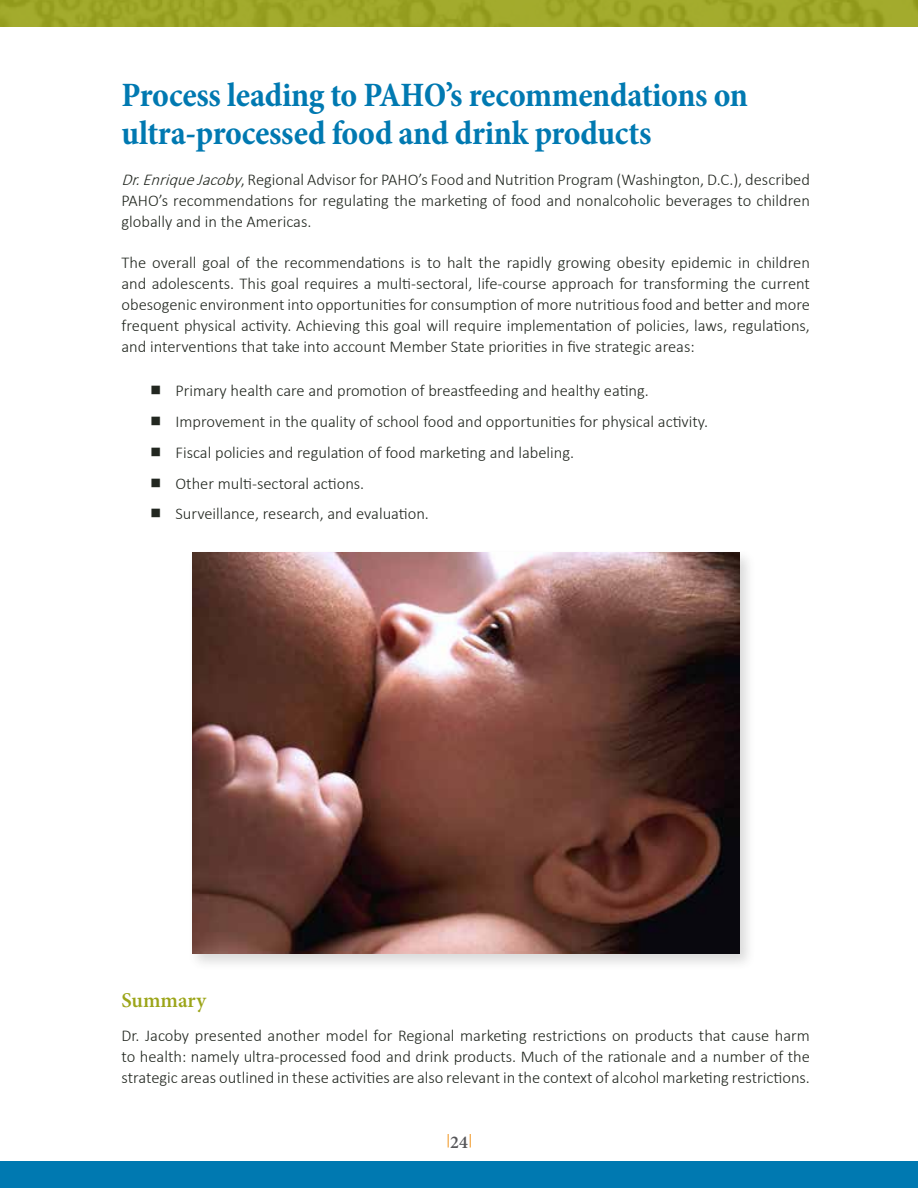
<style>
.page{position:relative;width:918px;height:1188px;background:#fff}
.page>*{position:absolute;margin:0;border:0;box-sizing:border-box;transform-origin:0 0}
.t1{font:700 condensed 34.5px/37.5px "Minion Pro";letter-spacing:-.01em;color:#0079b1}
.t2{font:600 21px "Minion Pro";color:#9ca519}
.t3{font:600 18px "Minion Pro";color:#565659}
.t4{font:300 16.5px/21px "Calibri";color:#222720;text-align:justify}
.s1{font-style:italic}
</style>
<div class="page">
<div style="left:0;top:1161px;width:918px;height:27px;background:#0079b1"></div>
<img style="left:0;top:0;width:918px;height:27px">
<svg style="left:470px;top:1134px;width:1px;height:14px"></svg>
<svg style="left:448px;top:1134px;width:1px;height:14px"></svg>
<div style="left:188px;top:548px;width:568px;height:423px;background:#404040;opacity:.2"></div>
<img style="left:192px;top:553px;width:547px;height:401px">
<h1 class="t1" style="left:122px;top:76px;width:628px">Process leading to PAHO’s recommendations on ultra-processed food and drink products</h1>
<p class="t4" style="left:121px;top:169px;width:690px"><span class="s1">Dr.EnriqueJacoby</span>, Regional Advisor for PAHO’s Food and Nutrition Program (Washington, D.C.), described PAHO’s recommendations for regulating the marketing of food and nonalcoholic beverages to children globally and in the Americas.</p>
<p class="t4" style="left:121px;top:252px;width:690px">The overall goal of the recommendations is to halt the rapidly growing obesity epidemic in children and adolescents. This goal requires a multi-sectoral, life-course approach for transforming the current obesogenic environment into opportunities for consumption of more nutritious food and better and more frequent physical activity. Achieving this goal will require implementation of policies, laws, regulations, and interventions that take into account Member State priorities in five strategic areas:</p>
<p class="t4" style="left:175px;top:375px;width:534px;line-height:30.8px;text-align:left">Primary health care and promotion of breastfeeding and healthy eating.<br>Improvement in the quality of school food and opportunities for physical activity.<br>Fiscal policies and regulation of food marketing and labeling.<br>Other multi-sectoral actions.<br>Surveillance, research, and evaluation.</p>
<p class="t2" style="left:122px;top:985px;width:86px">Summary</p>
<p class="t4" style="left:122px;top:1025px;width:690px">Dr. Jacoby presented another model for Regional marketing restrictions on products that cause harm to health: namely ultra-processed food and drink products. Much of the rationale and a number of the strategic areas outlined in these activities are also relevant in the context of alcohol marketing restrictions.</p>
<p class="t3" style="left:450px;top:1129px;width:19px">24</p>
</div>
